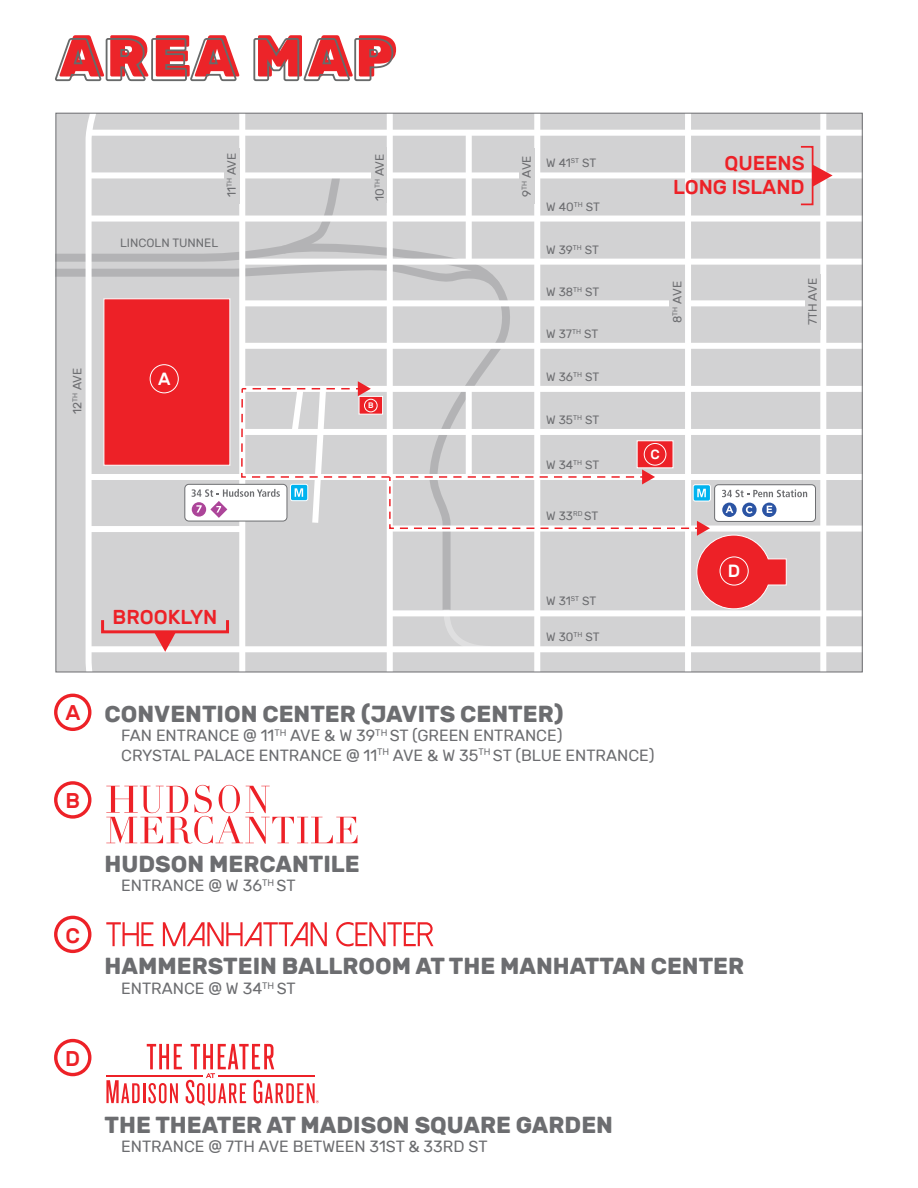
<style>
.page{position:relative;width:918px;height:1188px;background:#fff}
.page>*{position:absolute;margin:0;border:0;box-sizing:border-box;transform-origin:0 0}
.t1{font:700 23.1px "Rubik";color:#6c6d70}
.t2{font:500 21.3px "Rubik";color:#ed2127}
.t3{font:500 20.1px/24px "Rubik";color:#ed2127;text-align:right}
.t4{font:500 17.55px "Rubik";color:#fff}
.t5{font:16.2px/19.5px "Rubik";color:#6c6d70}
.t6{font:500 13.5px "Rubik";color:#fff}
.t7{font:12px "Rubik";color:#6c6d70}
.t8{font:500 7.95px "Rubik";color:#fff}
</style>
<div class="page">
<div style="left:56px;top:113px;width:806px;height:559px;background:#d2d2d3"></div>
<div style="left:90px;top:172px;width:772px;height:6px;background:#fff"></div>
<div style="left:90px;top:130px;width:772px;height:6px;background:#fff"></div>
<div style="left:90px;top:216px;width:772px;height:6px;background:#fff"></div>
<div style="left:243px;top:259px;width:619px;height:6px;background:#fff"></div>
<div style="left:243px;top:300px;width:619px;height:6px;background:#fff"></div>
<div style="left:820px;top:113px;width:6px;height:559px;background:#fff"></div>
<div style="left:243px;top:343px;width:619px;height:6px;background:#fff"></div>
<div style="left:243px;top:386px;width:619px;height:6px;background:#fff"></div>
<div style="left:89px;top:646px;width:773px;height:6px;background:#fff"></div>
<div style="left:390px;top:610px;width:472px;height:6px;background:#fff"></div>
<div style="left:389px;top:526px;width:473px;height:6px;background:#fff"></div>
<div style="left:89px;top:474px;width:773px;height:6px;background:#fff"></div>
<div style="left:242px;top:429px;width:620px;height:6px;background:#fff"></div>
<div style="left:715px;top:485px;width:100px;height:36px;background:#fff;border-radius:3px"></div>
<div style="left:805px;top:274px;width:15px;height:56px;background:#d2d2d3"></div>
<svg style="left:813px;top:165px;width:20px;height:22px"></svg>
<div style="left:800px;top:146px;width:13px;height:59px;border:2px solid #ed2127"></div>
<svg style="left:57px;top:115px;width:750px;height:555px"></svg>
<div style="left:101px;top:619px;width:128px;height:14px;border:3px solid #ed2127"></div>
<svg style="left:55px;top:35px;width:184px;height:47px"></svg>
<svg style="left:253px;top:35px;width:143px;height:47px"></svg>
<div style="left:54px;top:694px;width:37px;height:37px;border:3px solid #ed2127;border-radius:50%"></div>
<div style="left:54px;top:781px;width:37px;height:38px;border:3px solid #ed2127;border-radius:50%"></div>
<div style="left:54px;top:916px;width:37px;height:37px;border:3px solid #ed2127;border-radius:50%"></div>
<div style="left:54px;top:1039px;width:37px;height:37px;border:3px solid #ed2127;border-radius:50%"></div>
<svg style="left:106px;top:922px;width:47px;height:24px"></svg>
<svg style="left:163px;top:922px;width:164px;height:24px"></svg>
<svg style="left:336px;top:922px;width:97px;height:24px"></svg>
<svg style="left:106px;top:785px;width:251px;height:59px"></svg>
<hr style="left:106px;top:1075px;width:97px;height:1px;background:#ed2127">
<svg style="left:106px;top:1080px;width:34px;height:23px"></svg>
<hr style="left:143px;top:1083px;width:2px;height:20px;background:#ed2127">
<svg style="left:147px;top:1044px;width:172px;height:62px"></svg>
<p class="t7" style="left:225px;top:197px;width:46px;rotate:-90deg">11<sup>TH</sup> AVE</p>
<p class="t7" style="left:120px;top:236px;width:100px">LINCOLN TUNNEL</p>
<p class="t7" style="left:71px;top:414px;width:48px;rotate:-90deg">12<sup>TH</sup> AVE</p>
<p class="t4" style="left:158px;top:369px;width:14px">A</p>
<p class="t3" style="left:113px;top:605px;width:106px">BROOKLYN</p>
<p class="t7" style="left:373px;top:201px;width:48px;rotate:-90deg">10<sup>TH</sup> AVE</p>
<p class="t7" style="left:520px;top:197px;width:43px;rotate:-90deg">9<sup>TH</sup> AVE</p>
<p class="t8" style="left:368px;top:401px;width:7px">B</p>
<p class="t7" style="left:546px;top:156px;width:52px">W 41<sup>ST</sup> ST</p>
<p class="t7" style="left:546px;top:200px;width:55px">W 40<sup>TH</sup> ST</p>
<p class="t7" style="left:546px;top:243px;width:54px">W 39<sup>TH</sup> ST</p>
<p class="t7" style="left:546px;top:285px;width:55px">W 38<sup>TH</sup> ST</p>
<p class="t7" style="left:546px;top:327px;width:53px">W 37<sup>TH</sup> ST</p>
<p class="t7" style="left:546px;top:371px;width:54px">W 36<sup>TH</sup> ST</p>
<p class="t7" style="left:546px;top:414px;width:54px">W 35<sup>TH</sup> ST</p>
<p class="t7" style="left:546px;top:458px;width:55px">W 34<sup>TH</sup> ST</p>
<p class="t7" style="left:546px;top:510px;width:54px">W 33<sup>RD</sup> ST</p>
<p class="t7" style="left:546px;top:595px;width:51px">W 31<sup>ST</sup> ST</p>
<p class="t7" style="left:546px;top:630px;width:55px">W 30<sup>TH</sup> ST</p>
<p class="t3" style="left:673px;top:152px;width:133px">QUEENS<br>LONG ISLAND</p>
<p class="t7" style="left:671px;top:323px;width:43px;rotate:-90deg">8<sup>TH</sup> AVE</p>
<p class="t7" style="left:806px;top:325px;width:48px;rotate:-90deg">7TH AVE</p>
<p class="t6" style="left:650px;top:447px;width:11px">C</p>
<p class="t4" style="left:728px;top:561px;width:14px">D</p>
<h2 class="t2" style="left:66px;top:701px;width:16px">A</h2>
<h2 class="t2" style="left:65px;top:789px;width:16px">B</h2>
<h2 class="t2" style="left:65px;top:923px;width:16px">C</h2>
<h2 class="t2" style="left:65px;top:1046px;width:16px">D</h2>
<h1 class="t1" style="left:105px;top:700px;width:461px">CONVENTION CENTER (JAVITS CENTER)</h1>
<p class="t5" style="left:121px;top:726px;width:535px">FAN ENTRANCE @ 11<sup>TH</sup> AVE &amp; W 39<sup>TH</sup> ST (GREEN ENTRANCE)<br>CRYSTAL PALACE ENTRANCE @ 11<sup>TH</sup> AVE &amp; W 35<sup>TH</sup> ST (BLUE ENTRANCE)</p>
<h1 class="t1" style="left:105px;top:850px;width:257px">HUDSON MERCANTILE</h1>
<p class="t5" style="left:121px;top:876px;width:176px">ENTRANCE @ W 36<sup>TH</sup> ST</p>
<h1 class="t1" style="left:105px;top:953px;width:641px">HAMMERSTEIN BALLROOM AT THE MANHATTAN CENTER</h1>
<p class="t5" style="left:121px;top:979px;width:176px">ENTRANCE @ W 34<sup>TH</sup> ST</p>
<h1 class="t1" style="left:105px;top:1111px;width:510px">THE THEATER AT MADISON SQUARE GARDEN</h1>
<p class="t5" style="left:121px;top:1137px;width:368px">ENTRANCE @ 7TH AVE BETWEEN 31ST &amp; 33RD ST</p>
</div>
